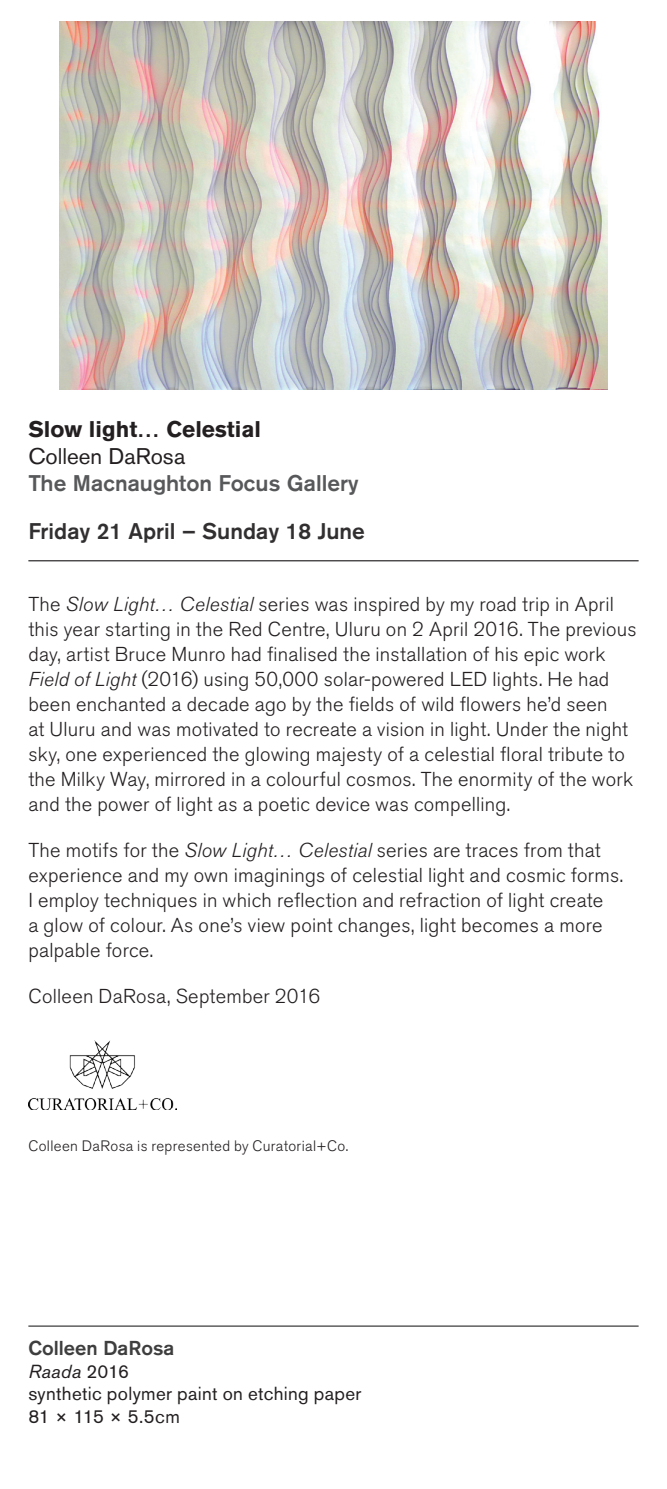
<style>
.page{position:relative;width:667px;height:1489px;background:#fff}
.page>*{position:absolute;margin:0;border:0;box-sizing:border-box;transform-origin:0 0}
.gallery{font:500 22.5px "Akzidenz Grotesk BQ";color:#57585a}
.date{font:500 22.5px "Akzidenz Grotesk BQ";color:#312f30}
.exhibit{font:700 22.5px "Akzidenz Grotesk BQ";color:#231f20}
.exhibit2{font:22.5px "Akzidenz Grotesk BQ";color:#231f20}
.body{font:300 20px/25px "Akzidenz Grotesk BQ";letter-spacing:.015em;color:#231f20}
.artist{font:500 20px "Akzidenz Grotesk BQ";color:#3e3e3f}
.details{font:18.75px "Akzidenz Grotesk BQ";letter-spacing:.02em;color:#231f20}
.details-2{font:italic 18.75px "Akzidenz Grotesk BQ";letter-spacing:.02em;color:#231f20}
.acknowledgement{font:300 15px "Akzidenz Grotesk BQ";letter-spacing:.025em;color:#231f20}
.s1{font-style:italic}
.s2{font-style:normal}
</style>
<div class="page">
<hr style="left:28px;top:1325px;width:610px;height:1px;background:#3e3e3f">
<img style="left:28px;top:1040px;width:146px;height:68px">
<hr style="left:28px;top:560px;width:610px;height:1px;background:#312f30">
<img style="left:59px;top:21px;width:548px;height:369px">
<p class="exhibit" style="left:28px;top:415px;width:234px">Slow light… Celestial</p>
<p class="exhibit2" style="left:28px;top:442px;width:158px">Colleen DaRosa</p>
<p class="gallery" style="left:28px;top:469px;width:331px">The Macnaughton Focus Gallery</p>
<p class="date" style="left:28px;top:517px;width:338px">Friday 21 April – Sunday 18 June</p>
<p class="body" style="left:28px;top:591px;width:609px">The <span class="s1">Slow Light… Celestial</span> series was inspired by my road trip in April this year starting in the Red Centre, Uluru on 2 April 2016. The previous day, artist Bruce Munro had finalised the installation of his epic work <span class="s1">Field of Light</span> (2016) using 50,000 solar-powered LED lights. He had been enchanted a decade ago by the fields of wild flowers he’d seen<br>at Uluru and was motivated to recreate a vision in light. Under the night sky, one experienced the glowing majesty of a celestial floral tribute to the Milky Way, mirrored in a colourful cosmos. The enormity of the work and the power of light as a poetic device was compelling.</p>
<p class="body" style="left:28px;top:838px;width:596px">The motifs for the <span class="s1">Slow Light… Celestial</span> series are traces from that experience and my own imaginings of celestial light and cosmic forms.<br>I employ techniques in which reflection and refraction of light create<br>a glow of colour. As one’s view point changes, light becomes a more palpable force.</p>
<p class="body" style="left:28px;top:984px;width:293px">Colleen DaRosa, September 2016</p>
<p class="acknowledgement" style="left:28px;top:1136px;width:321px">Colleen DaRosa is represented by Curatorial+Co.</p>
<p class="artist" style="left:28px;top:1335px;width:147px">Colleen DaRosa</p>
<p class="details-2" style="left:28px;top:1359px;width:102px">Raada <span class="s2">2016</span></p>
<p class="details" style="left:28px;top:1382px;width:334px">synthetic polymer paint on etching paper</p>
<p class="details" style="left:28px;top:1404px;width:153px">81 × 115 × 5.5cm</p>
</div>
